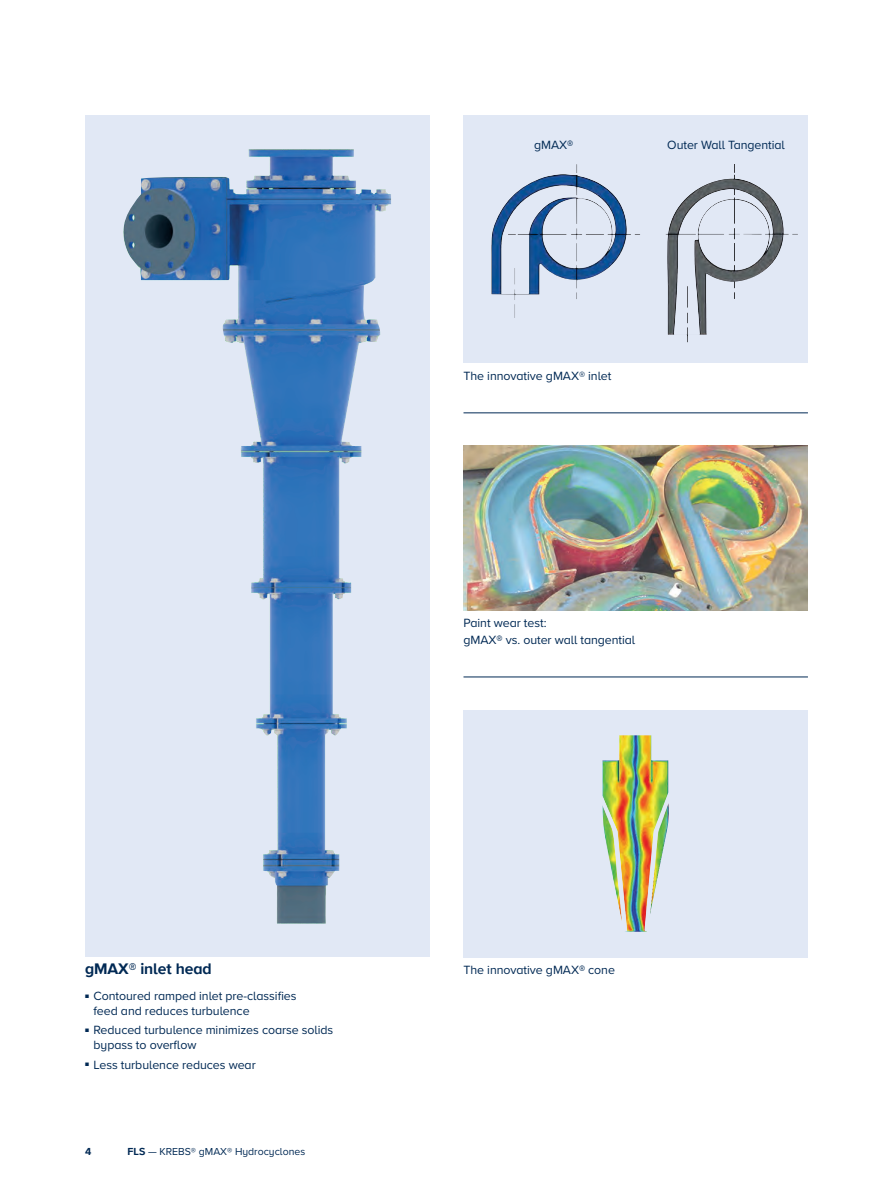
<style>
.page{position:relative;width:893px;height:1191px;background:#fff}
.page>*{position:absolute;margin:0;border:0;box-sizing:border-box;transform-origin:0 0}
.t1{font:700 15.75px "Proxima Nova";letter-spacing:-.005em;color:#002954}
.t2{font:12.3px/15px "Proxima Nova";letter-spacing:-.005em;color:#002954}
.t3{font:10.5px "Proxima Nova";color:#002954}
.t4{font:700 10.5px "Proxima Nova";color:#002954}
.s1{font-weight:700}
</style>
<div class="page">
<div style="left:85px;top:116px;width:344px;height:841px;background:#e1e8f5"></div>
<img style="left:123px;top:149px;width:268px;height:774px">
<div style="left:463px;top:116px;width:345px;height:247px;background:#e1e8f5"></div>
<img style="left:491px;top:164px;width:307px;height:178px">
<img style="left:463px;top:446px;width:345px;height:165px">
<hr style="left:463px;top:412px;width:345px;height:1px;background:#002954">
<hr style="left:463px;top:676px;width:345px;height:1px;background:#002954">
<div style="left:463px;top:710px;width:345px;height:247px;background:#e1e8f5"></div>
<img style="left:602px;top:735px;width:67px;height:197px">
<p class="t1" style="left:85px;top:957px;width:128px">gMAX® inlet head</p>
<p class="t2" style="left:94px;top:988px;width:205px;text-indent:-9px"><sup>■</sup> Contoured ramped inlet pre-classifies feed and reduces turbulence</p>
<p class="t2" style="left:94px;top:1022px;width:241px;text-indent:-9px"><sup>■</sup> Reduced turbulence minimizes coarse solids bypass to overflow</p>
<p class="t2" style="left:85px;top:1056px;width:172px"><sup>■</sup> Less turbulence reduces wear</p>
<p class="t4" style="left:85px;top:1144px;width:8px">4</p>
<p class="t3" style="left:128px;top:1144px;width:179px"><span class="s1">FLS</span> — KREBS® gMAX® Hydrocyclones</p>
<p class="t2" style="left:534px;top:136px;width:41px">gMAX<span class="s1">®</span></p>
<p class="t2" style="left:667px;top:136px;width:119px">Outer Wall Tangential</p>
<p class="t2" style="left:463px;top:367px;width:149px">The innovative gMAX® inlet</p>
<p class="t2" style="left:463px;top:614px;width:173px;line-height:16.5px">Paint wear test:<br>gMAX<span class="s1">®</span> vs. outer wall tangential</p>
<p class="t2" style="left:463px;top:961px;width:153px">The innovative gMAX<span class="s1">®</span> cone</p>
</div>
